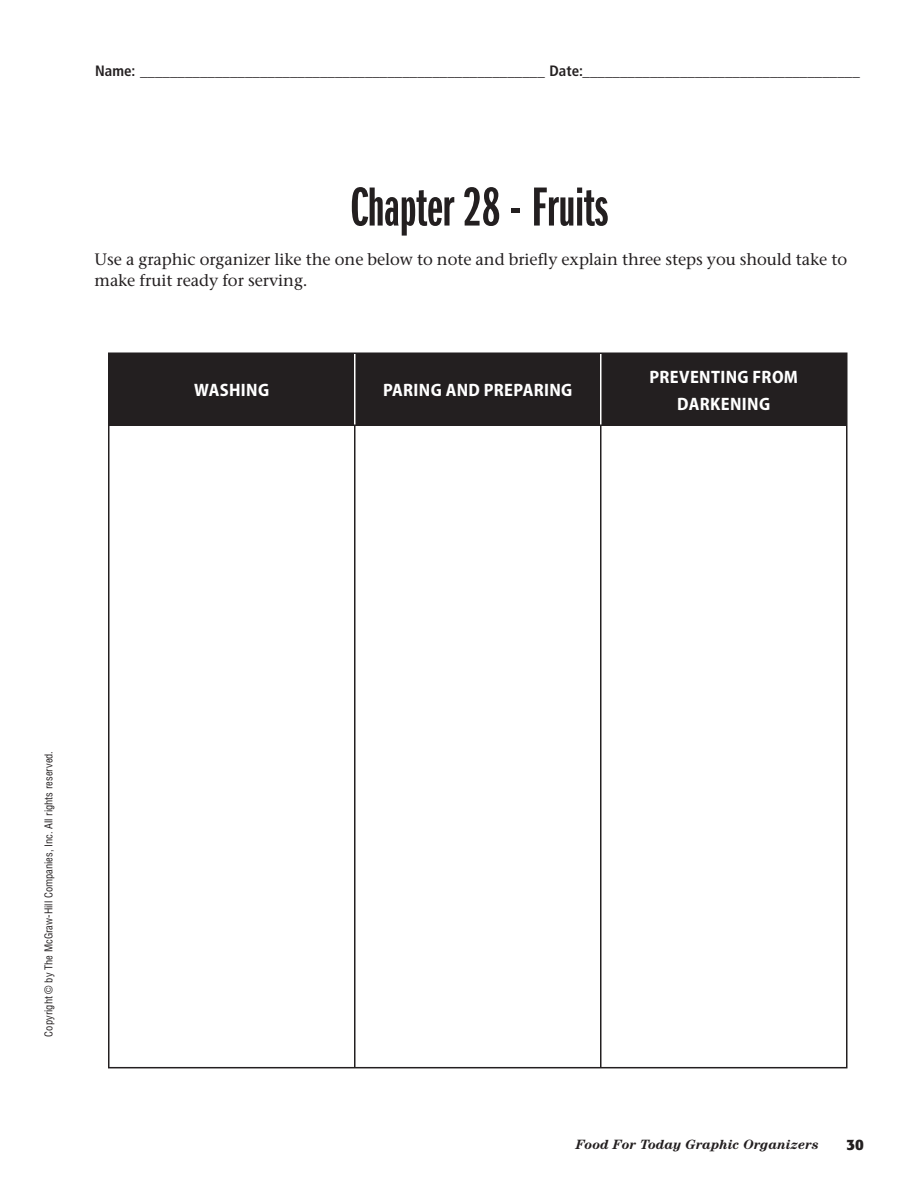
<style>
.page{position:relative;width:918px;height:1188px;background:#fff}
.page>*{position:absolute;margin:0;border:0;box-sizing:border-box;transform-origin:0 0}
.t1{font:57px "ITC Franklin Gothic Std Dm X Cp";color:#231f20}
.t2{font:700 semi-condensed 18px/27px "Myriad Pro";letter-spacing:.02em;color:#fff;text-align:center}
.t3{font:500 16.5px/21px "Stone Serif Std";letter-spacing:-.005em;color:#231f20}
.t4{font:700 condensed 15px "Frutiger LT Std";color:#231f20}
.t5{font:700 15px "Formata OTF";color:#231f20}
.t6{font:italic 700 13.5px "Century Std";color:#231f20}
.t7{font:condensed 10.5px "Helvetica LT Std";color:#231f20}
</style>
<div class="page">
<div style="left:110px;top:354px;width:736px;height:70px;background:#231f20"></div>
<hr style="left:108px;top:426px;width:2px;height:641px;background:#231f20">
<hr style="left:354px;top:426px;width:2px;height:641px;background:#231f20">
<hr style="left:600px;top:426px;width:2px;height:641px;background:#231f20">
<hr style="left:846px;top:426px;width:2px;height:641px;background:#231f20">
<hr style="left:108px;top:1067px;width:740px;height:1px;background:#231f20">
<hr style="left:108px;top:352px;width:247px;height:2px;background:#231f20">
<hr style="left:108px;top:354px;width:2px;height:70px;background:#231f20">
<hr style="left:108px;top:424px;width:247px;height:2px;background:#231f20">
<hr style="left:601px;top:352px;width:247px;height:2px;background:#231f20">
<hr style="left:846px;top:354px;width:2px;height:70px;background:#231f20">
<hr style="left:601px;top:424px;width:247px;height:2px;background:#231f20">
<hr style="left:355px;top:352px;width:246px;height:2px;background:#231f20">
<hr style="left:355px;top:424px;width:246px;height:2px;background:#231f20">
<hr style="left:354px;top:354px;width:2px;height:70px;background:#fff">
<hr style="left:600px;top:354px;width:2px;height:70px;background:#fff">
<p class="t4" style="left:95px;top:65px;width:766px">Name: ______________________________________________________ Date:_____________________________________</p>
<h1 class="t1" style="left:350px;top:187px;width:259px">Chapter 28 - Fruits</h1>
<p class="t3" style="left:94px;top:250px;width:754px">Use a graphic organizer like the one below to note and briefly explain three steps you should take to make fruit ready for serving.</p>
<p class="t2" style="left:194px;top:378px;width:76px">WASHING</p>
<p class="t2" style="left:383px;top:378px;width:191px">PARING AND PREPARING</p>
<p class="t2" style="left:649px;top:364px;width:150px">PREVENTING FROM<br>DARKENING</p>
<p class="t7" style="left:45px;top:1036px;width:287px;rotate:-90deg">Copyright © by The McGraw-Hill Companies, Inc. All rights reserved.</p>
<p class="t6" style="left:576px;top:1139px;width:245px">Food For Today Graphic Organizers</p>
<p class="t5" style="left:847px;top:1138px;width:19px">30</p>
</div>
